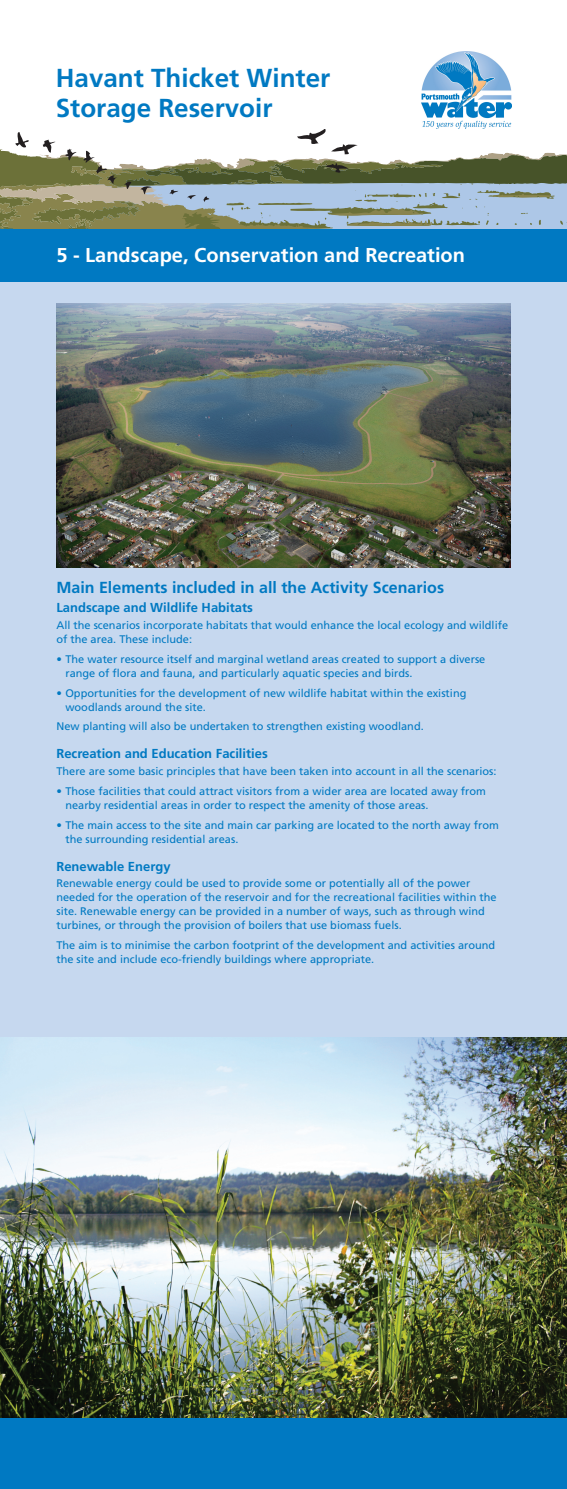
<style>
.page{position:relative;width:567px;height:1489px;background:#fff}
.page>*{position:absolute;margin:0;border:0;box-sizing:border-box;transform-origin:0 0}
.t1{font:700 26px/30px "Frutiger";color:#0079c2}
.t2{font:700 20px "Frutiger";color:#fff}
.t3{font:700 16px "Frutiger";color:#0079c2}
.t4{font:700 13px "Frutiger";color:#0079c2}
.t5{font:11px/14px "Frutiger";color:#0079c2}
</style>
<div class="page">
<div style="left:0;top:228px;width:567px;height:54px;background:#0079c2"></div>
<svg style="left:0;top:129px;width:567px;height:99px"></svg>
<div style="left:0;top:283px;width:567px;height:759px;background:#c6d8ef"></div>
<img style="left:421px;top:52px;width:90px;height:76px">
<img style="left:0;top:1037px;width:567px;height:380px">
<img style="left:56px;top:303px;width:454px;height:264px">
<div style="left:0;top:1417px;width:567px;height:71px;background:#0079c2"></div>
<h1 class="t1" style="left:56px;top:63px;width:276px">Havant Thicket Winter<br>Storage Reservoir</h1>
<h2 class="t2" style="left:56px;top:243px;width:410px">5 - Landscape, Conservation and Recreation</h2>
<h3 class="t3" style="left:56px;top:577px;width:389px">Main Elements included in all the Activity Scenarios</h3>
<p class="t4" style="left:56px;top:600px;width:198px">Landscape and Wildlife Habitats</p>
<p class="t5" style="left:56px;top:618px;width:453px">All the scenarios incorporate habitats that would enhance the local ecology and wildlife of the area. These include:</p>
<p class="t5" style="left:65px;top:652px;width:421px;text-indent:-9px">• The water resource itself and marginal wetland areas created to support a diverse range of flora and fauna, and particularly aquatic species and birds.</p>
<p class="t5" style="left:65px;top:685px;width:402px;text-indent:-9px">• Opportunities for the development of new wildlife habitat within the existing woodlands around the site.</p>
<p class="t5" style="left:56px;top:719px;width:369px">New planting will also be undertaken to strengthen existing woodland.</p>
<p class="t4" style="left:56px;top:746px;width:213px">Recreation and Education Facilities</p>
<p class="t5" style="left:56px;top:764px;width:442px">There are some basic principles that have been taken into account in all the scenarios:</p>
<p class="t5" style="left:65px;top:783px;width:422px;text-indent:-9px">• Those facilities that could attract visitors from a wider area are located away from nearby residential areas in order to respect the amenity of those areas.</p>
<p class="t5" style="left:65px;top:817px;width:435px;text-indent:-9px">• The main access to the site and main car parking are located to the north away from the surrounding residential areas.</p>
<p class="t4" style="left:56px;top:858px;width:116px">Renewable Energy</p>
<p class="t5" style="left:56px;top:876px;width:442px">Renewable energy could be used to provide some or potentially all of the power needed for the operation of the reservoir and for the recreational facilities within the site. Renewable energy can be provided in a number of ways, such as through wind turbines, or through the provision of boilers that use biomass fuels.</p>
<p class="t5" style="left:56px;top:938px;width:440px">The aim is to minimise the carbon footprint of the development and activities around the site and include eco-friendly buildings where appropriate.</p>
</div>
